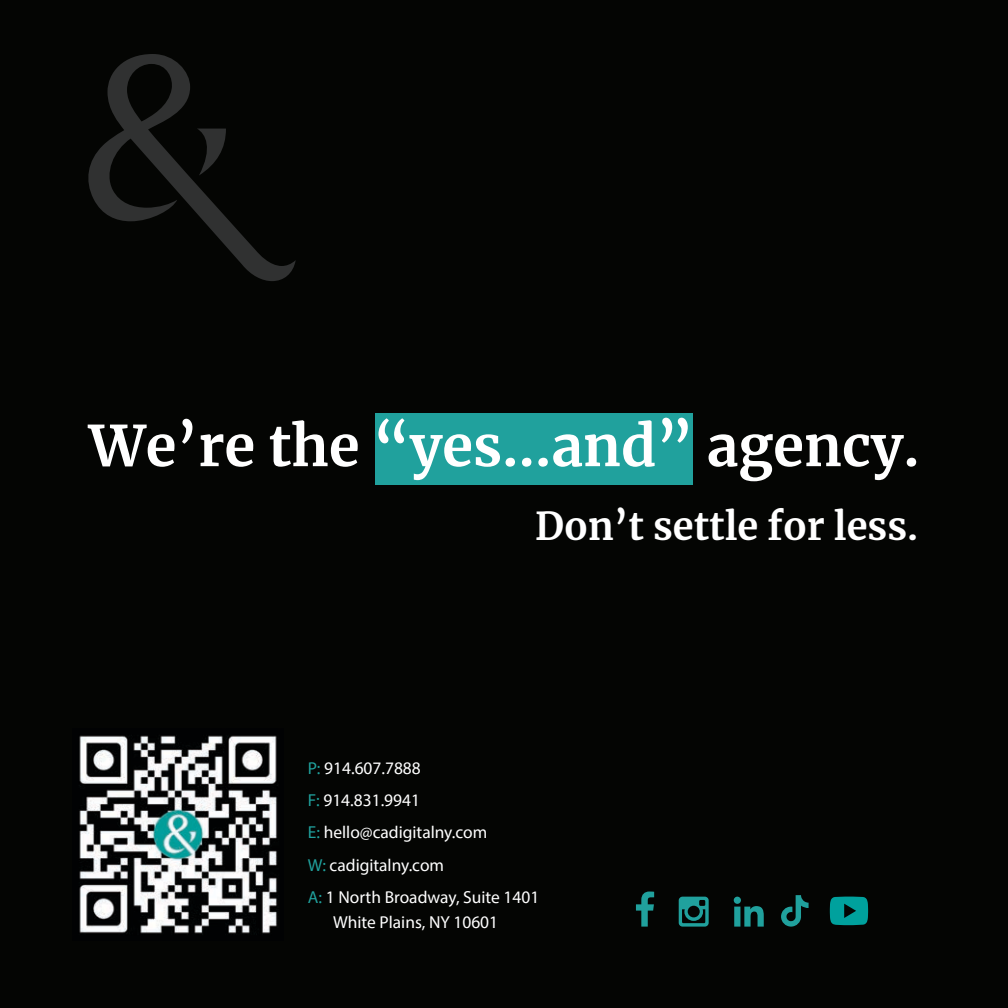
<style>
.page{position:relative;width:1008px;height:1008px;background:#040503}
.page>*{position:absolute;margin:0;border:0;box-sizing:border-box;transform-origin:0 0}
.t1{font:700 56px "Merriweather";color:#fff}
.t2{font:700 38px "Merriweather";color:#fff}
.t3{font:17.4px/32.4px "Myriad Pro";color:#fff}
.s1{color:#20a19d}
</style>
<div class="page">
<svg style="left:636px;top:892px;width:18px;height:35px"></svg>
<svg style="left:679px;top:897px;width:30px;height:30px"></svg>
<svg style="left:734px;top:897px;width:30px;height:30px"></svg>
<img style="left:79px;top:735px;width:198px;height:199px">
<svg style="left:781px;top:895px;width:28px;height:32px"></svg>
<div style="left:375px;top:413px;width:318px;height:72px;background:#20a19d"></div>
<svg style="left:88px;top:54px;width:208px;height:227px"></svg>
<svg style="left:830px;top:897px;width:38px;height:28px"></svg>
<h1 class="t1" style="left:89px;top:407px;width:832px">We’re the “yes...and” agency.</h1>
<h2 class="t2" style="left:535px;top:500px;width:385px">Don’t settle for less.</h2>
<p class="t3" style="left:308px;top:751px;width:233px"><span class="s1">P:</span> 914.607.7888<br><span class="s1">F:</span> 914.831.9941<br><span class="s1">E:</span> hello@cadigitalny.com<br><span class="s1">W:</span> cadigitalny.com<br><span class="s1">A:</span> 1 North Broadway, Suite 1401</p>
<p class="t3" style="left:333px;top:906px;width:167px">White Plains, NY 10601</p>
</div>
